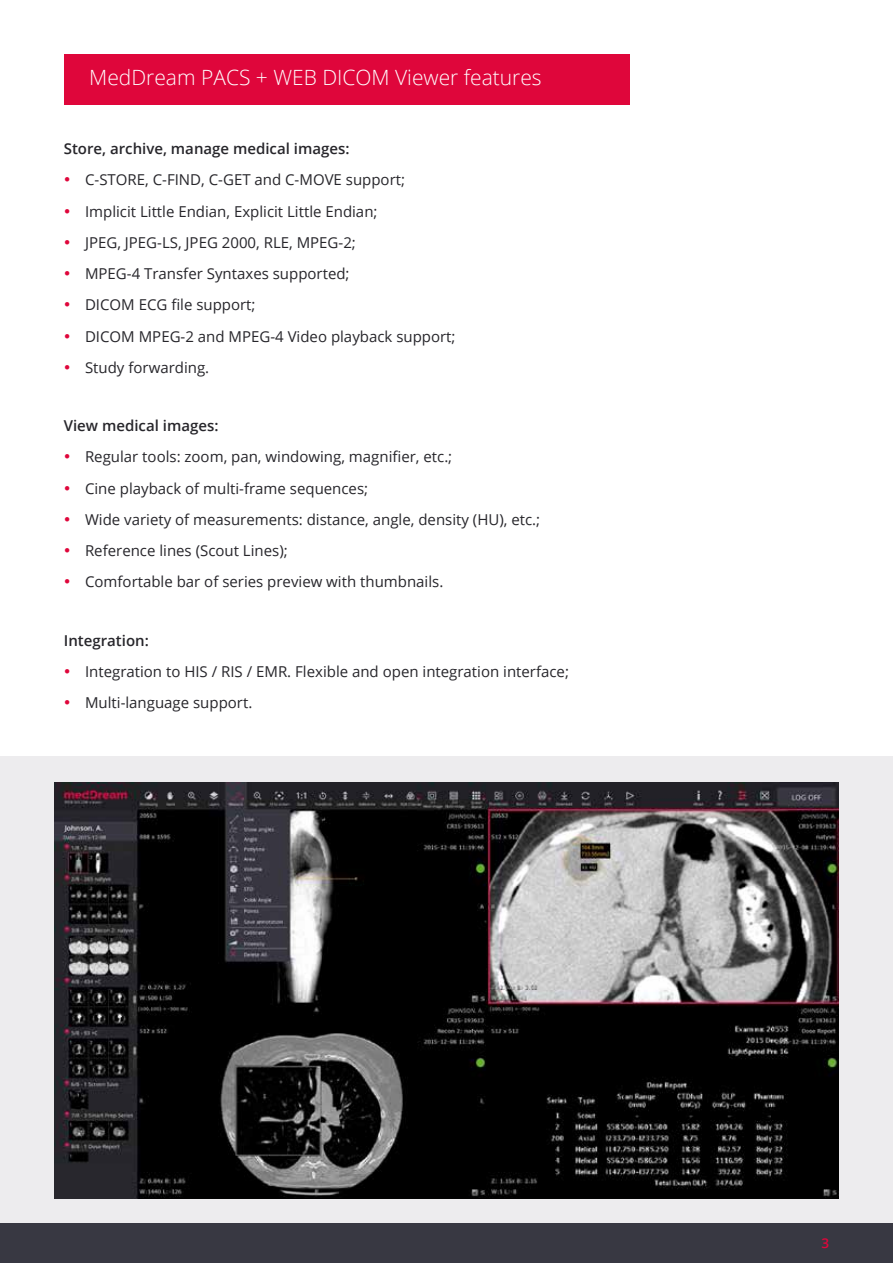
<style>
.page{position:relative;width:893px;height:1263px;background:#fff}
.page>*{position:absolute;margin:0;border:0;box-sizing:border-box;transform-origin:0 0}
.t1{font:300 21px "Open Sans";color:#fff}
.t2{font:15px "Open Sans";color:#27262b}
.t3{font:600 15px "Open Sans";color:#27262b}
.t4{font:600 13.5px "Open Sans";color:#df063b}
.s1{color:#df063b}
</style>
<div class="page">
<div style="left:0;top:1223px;width:893px;height:40px;background:#383842"></div>
<div style="left:0;top:756px;width:893px;height:467px;background:#edecee"></div>
<div style="left:64px;top:54px;width:565px;height:51px;background:#df063b"></div>
<img style="left:54px;top:782px;width:785px;height:416px">
<h1 class="t1" style="left:89px;top:63px;width:454px">MedDream PACS + WEB DICOM Viewer features</h1>
<p class="t3" style="left:64px;top:138px;width:287px">Store, archive, manage medical images:</p>
<p class="t2" style="left:64px;top:170px;width:343px"><span class="s1">•</span> C-STORE, C-FIND, C-GET and C-MOVE support;</p>
<p class="t2" style="left:64px;top:201px;width:315px"><span class="s1">•</span> Implicit Little Endian, Explicit Little Endian;</p>
<p class="t2" style="left:64px;top:232px;width:294px"><span class="s1">•</span> JPEG, JPEG-LS, JPEG 2000, RLE, MPEG-2;</p>
<p class="t2" style="left:64px;top:263px;width:287px"><span class="s1">•</span> MPEG-4 Transfer Syntaxes supported;</p>
<p class="t2" style="left:64px;top:295px;width:193px"><span class="s1">•</span> DICOM ECG file support;</p>
<p class="t2" style="left:64px;top:326px;width:393px"><span class="s1">•</span> DICOM MPEG-2 and MPEG-4 Video playback support;</p>
<p class="t2" style="left:64px;top:357px;width:147px"><span class="s1">•</span> Study forwarding.</p>
<p class="t3" style="left:64px;top:415px;width:156px">View medical images:</p>
<p class="t2" style="left:64px;top:447px;width:390px"><span class="s1">•</span> Regular tools: zoom, pan, windowing, magnifier, etc.;</p>
<p class="t2" style="left:64px;top:478px;width:306px"><span class="s1">•</span> Cine playback of multi-frame sequences;</p>
<p class="t2" style="left:64px;top:509px;width:478px"><span class="s1">•</span> Wide variety of measurements: distance, angle, density (HU), etc.;</p>
<p class="t2" style="left:64px;top:540px;width:225px"><span class="s1">•</span> Reference lines (Scout Lines);</p>
<p class="t2" style="left:64px;top:572px;width:381px"><span class="s1">•</span> Comfortable bar of series preview with thumbnails.</p>
<p class="t3" style="left:64px;top:630px;width:87px">Integration:</p>
<p class="t2" style="left:64px;top:661px;width:507px"><span class="s1">•</span> Integration to HIS / RIS / EMR. Flexible and open integration interface;</p>
<p class="t2" style="left:64px;top:692px;width:190px"><span class="s1">•</span> Multi-language support.</p>
<p class="t4" style="left:821px;top:1234px;width:9px">3</p>
</div>
